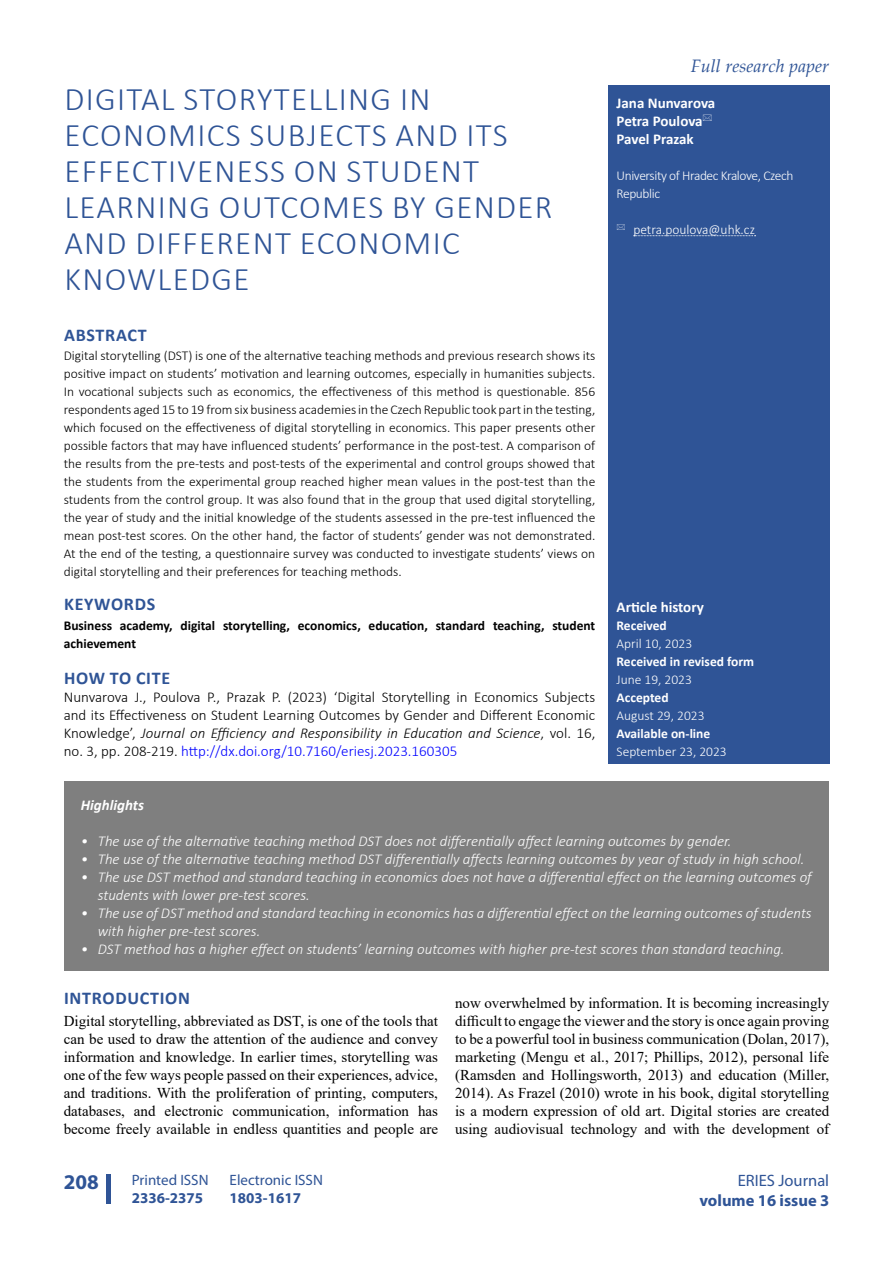
<style>
.page{position:relative;width:893px;height:1263px;background:#fff}
.page>*{position:absolute;margin:0;border:0;box-sizing:border-box;transform-origin:0 0}
.t1{font:300 33px/36px "Calibri";letter-spacing:.04em;color:#2f5496}
.t2{font:700 21px "Myriad Pro";color:#2f5496}
.t3{font:700 18px "Calibri";letter-spacing:.04em;color:#2f5496}
.t4{font:italic 18px "Palatino Linotype";color:#2f5496}
.t5{font:700 16.5px "Myriad Pro";color:#2f5496}
.t6{font:16.5px "Myriad Pro";color:#2f5496}
.t7{font:15px/18px "Times New Roman";color:#000;text-align:justify}
.t8{font:italic 300 15px/18px "Calibri";color:#fff}
.t9{font:300 15px/18px "Calibri";color:#000;text-align:justify}
.t10{font:700 15px/18px "Calibri";color:#fff}
.t11{font:15px "Myriad Pro";color:#2f5496}
.t12{font:700 15px "Myriad Pro";color:#2f5496}
.t13{font:italic 700 15px "Calibri";color:#fff}
.t14{font:300 13.5px/18px "Calibri";color:#000;text-align:justify}
.t15{font:700 13.5px/18px "Calibri";color:#000}
.t16{font:300 13.5px "Calibri";color:#fff}
.t17{font:700 13.5px "Calibri";color:#fff}
.t18{font:300 13.5px/18px "Calibri";letter-spacing:-.03em;color:#fff}
.s1{font-style:italic}
.s2{color:#00f}
</style>
<div class="page">
<div style="left:106px;top:1174px;width:5px;height:29px;background:#2f5496"></div>
<div style="left:608px;top:85px;width:221px;height:678px;background:#2f5496"></div>
<svg style="left:634px;top:235px;width:122px;height:1px"></svg>
<div style="left:64px;top:781px;width:765px;height:190px;background:#7f7f7f"></div>
<h1 class="t1" style="left:64px;top:81px;width:490px">DIGITAL STORYTELLING IN<br>ECONOMICS SUBJECTS AND ITS<br>EFFECTIVENESS ON STUDENT<br>LEARNING OUTCOMES BY GENDER<br>AND DIFFERENT ECONOMIC<br>KNOWLEDGE</h1>
<h3 class="t3" style="left:64px;top:322px;width:84px">ABSTRACT</h3>
<p class="t14" style="left:64px;top:346px;width:533px">Digital storytelling (DST) is one of the alternative teaching methods and previous research shows its positive impact on students’ motivation and learning outcomes, especially in humanities subjects.<br>In vocational subjects such as economics, the effectiveness of this method is questionable. 856 respondents aged 15 to 19 from six business academies in the Czech Republic took part in the testing, which focused on the effectiveness of digital storytelling in economics. This paper presents other possible factors that may have influenced students’ performance in the post-test. A comparison of the results from the pre-tests and post-tests of the experimental and control groups showed that the students from the experimental group reached higher mean values in the post-test than the students from the control group. It was also found that in the group that used digital storytelling, the year of study and the initial knowledge of the students assessed in the pre-test influenced the mean post-test scores. On the other hand, the factor of students’ gender was not demonstrated.<br>At the end of the testing, a questionnaire survey was conducted to investigate students’ views on digital storytelling and their preferences for teaching methods.</p>
<h3 class="t3" style="left:64px;top:592px;width:93px">KEYWORDS</h3>
<p class="t15" style="left:64px;top:616px;width:533px">Business academy, digital storytelling, economics, education, standard teaching, student achievement</p>
<h3 class="t3" style="left:64px;top:665px;width:108px">HOW TO CITE</h3>
<p class="t9" style="left:64px;top:688px;width:533px">Nunvarova J., Poulova P., Prazak P. (2023) ‘Digital Storytelling in Economics Subjects and its Effectiveness on Student Learning Outcomes by Gender and Different Economic Knowledge’, <span class="s1">Journal on Efficiency and Responsibility in Education and Science</span>, vol. 16, no. 3, pp. 208-219. <span class="s2">http://dx.doi.org/10.7160/eriesj.2023.160305</span></p>
<h3 class="t4" style="left:691px;top:53px;width:140px">Full research paper</h3>
<p class="t10" style="left:617px;top:94px;width:100px">Jana Nunvarova<br>Petra Poulova<br>Pavel Prazak</p>
<p class="t18" style="left:617px;top:166px;width:178px">University of Hradec Kralove, Czech<br>Republic</p>
<p class="t16" style="left:633px;top:221px;width:123px">petra.poulova@uhk.cz</p>
<p class="t10" style="left:617px;top:598px;width:89px">Article history</p>
<p class="t17" style="left:617px;top:616px;width:52px">Received</p>
<p class="t16" style="left:617px;top:635px;width:77px">April 10, 2023</p>
<p class="t17" style="left:617px;top:652px;width:139px">Received in revised form</p>
<p class="t16" style="left:617px;top:671px;width:77px">June 19, 2023</p>
<p class="t17" style="left:617px;top:688px;width:54px">Accepted</p>
<p class="t16" style="left:617px;top:707px;width:89px">August 29, 2023</p>
<p class="t17" style="left:617px;top:724px;width:95px">Available on-line</p>
<p class="t16" style="left:617px;top:743px;width:112px">September 23, 2023</p>
<p class="t13" style="left:81px;top:794px;width:65px">Highlights</p>
<p class="t8" style="left:81px;top:832px;width:652px">• The use of the alternative teaching method DST does not differentially affect learning outcomes by gender.</p>
<p class="t8" style="left:81px;top:850px;width:725px">• The use of the alternative teaching method DST differentially affects learning outcomes by year of study in high school.</p>
<p class="t8" style="left:98px;top:868px;width:715px;text-indent:-17px">• The use DST method and standard teaching in economics does not have a differential effect on the learning outcomes of students with lower pre-test scores.</p>
<p class="t8" style="left:98px;top:904px;width:715px;text-indent:-17px">• The use of DST method and standard teaching in economics has a differential effect on the learning outcomes of students with higher pre-test scores.</p>
<p class="t8" style="left:81px;top:940px;width:705px">• DST method has a higher effect on students’ learning outcomes with higher pre-test scores than standard teaching.</p>
<h3 class="t3" style="left:64px;top:986px;width:127px">INTRODUCTION</h3>
<p class="t7" style="left:64px;top:1012px;width:376px">Digital storytelling, abbreviated as DST, is one of the tools that can be used to draw the attention of the audience and convey information and knowledge. In earlier times, storytelling was one of the few ways people passed on their experiences, advice, and traditions. With the proliferation of printing, computers, databases, and electronic communication, information has become freely available in endless quantities and people are</p>
<p class="t7" style="left:455px;top:994px;width:376px">now overwhelmed by information. It is becoming increasingly difficult to engage the viewer and the story is once again proving to be a powerful tool in business communication (Dolan, 2017), marketing (Mengu et al., 2017; Phillips, 2012), personal life (Ramsden and Hollingsworth, 2013) and education (Miller, 2014). As Frazel (2010) wrote in his book, digital storytelling is a modern expression of old art. Digital stories are created using audiovisual technology and with the development of</p>
<p class="t11" style="left:230px;top:1170px;width:95px">Electronic ISSN</p>
<p class="t12" style="left:230px;top:1188px;width:73px">1803-1617</p>
<p class="t11" style="left:132px;top:1171px;width:78px">Printed ISSN</p>
<p class="t12" style="left:132px;top:1188px;width:73px">2336-2375</p>
<h2 class="t2" style="left:64px;top:1169px;width:36px">208</h2>
<p class="t6" style="left:738px;top:1170px;width:93px">ERIES Journal</p>
<p class="t5" style="left:699px;top:1189px;width:131px">volume 16 issue 3</p>
</div>
